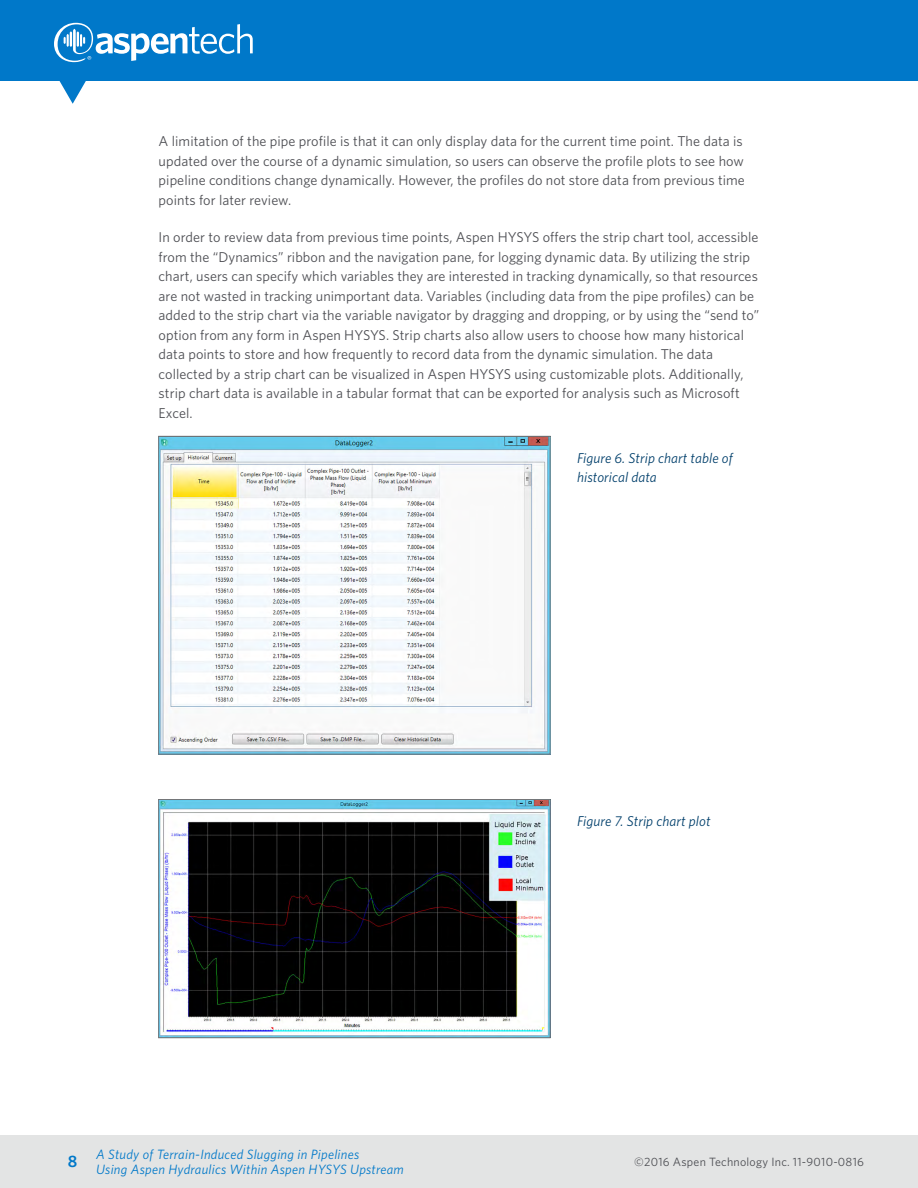
<style>
.page{position:relative;width:918px;height:1188px;background:#fff}
.page>*{position:absolute;margin:0;border:0;box-sizing:border-box;transform-origin:0 0}
.t1{font:600 16.5px "Whitney";color:#0078c9}
.t2{font:14.25px/19.5px "Whitney";letter-spacing:.005em;color:#4d4e53}
.t3{font:italic 14.25px/19.5px "Whitney";letter-spacing:.005em;color:#003f6b}
.t4{font:italic 13.5px/15px "Whitney";letter-spacing:.02em;color:#0078c9}
.t5{font:12px "Whitney";letter-spacing:.02em;color:#4d4e53}
</style>
<div class="page">
<div style="left:0;top:1135px;width:918px;height:53px;background:#e3e4e4"></div>
<div style="left:0;top:0;width:918px;height:81px;background:#0078c9"></div>
<svg style="left:54px;top:23px;width:199px;height:81px"></svg>
<img style="left:160px;top:438px;width:388px;height:314px">
<div style="left:158px;top:436px;width:392px;height:318px;border:1px solid #747679"></div>
<img style="left:160px;top:801px;width:388px;height:235px">
<div style="left:158px;top:799px;width:392px;height:239px;border:1px solid #747679"></div>
<p class="t2" style="left:159px;top:131px;width:588px">A limitation of the pipe profile is that it can only display data for the current time point. The data is updated over the course of a dynamic simulation, so users can observe the profile plots to see how pipeline conditions change dynamically. However, the profiles do not store data from previous time points for later review.</p>
<p class="t2" style="left:159px;top:227px;width:602px">In order to review data from previous time points, Aspen HYSYS offers the strip chart tool, accessible from the “Dynamics” ribbon and the navigation pane, for logging dynamic data. By utilizing the strip chart, users can specify which variables they are interested in tracking dynamically, so that resources are not wasted in tracking unimportant data. Variables (including data from the pipe profiles) can be added to the strip chart via the variable navigator by dragging and dropping, or by using the “send to” option from any form in Aspen HYSYS. Strip charts also allow users to choose how many historical data points to store and how frequently to record data from the dynamic simulation. The data collected by a strip chart can be visualized in Aspen HYSYS using customizable plots. Additionally, strip chart data is available in a tabular format that can be exported for analysis such as Microsoft Excel.</p>
<p class="t3" style="left:577px;top:448px;width:157px">Figure 6. Strip chart table of historical data</p>
<p class="t3" style="left:577px;top:811px;width:135px">Figure 7. Strip chart plot</p>
<p class="t1" style="left:68px;top:1151px;width:11px">8</p>
<p class="t4" style="left:96px;top:1146px;width:309px">A Study of Terrain-Induced Slugging in Pipelines<br>Using Aspen Hydraulics Within Aspen HYSYS Upstream</p>
<p class="t5" style="left:634px;top:1154px;width:231px">©2016 Aspen Technology Inc. 11-9010-0816</p>
</div>
